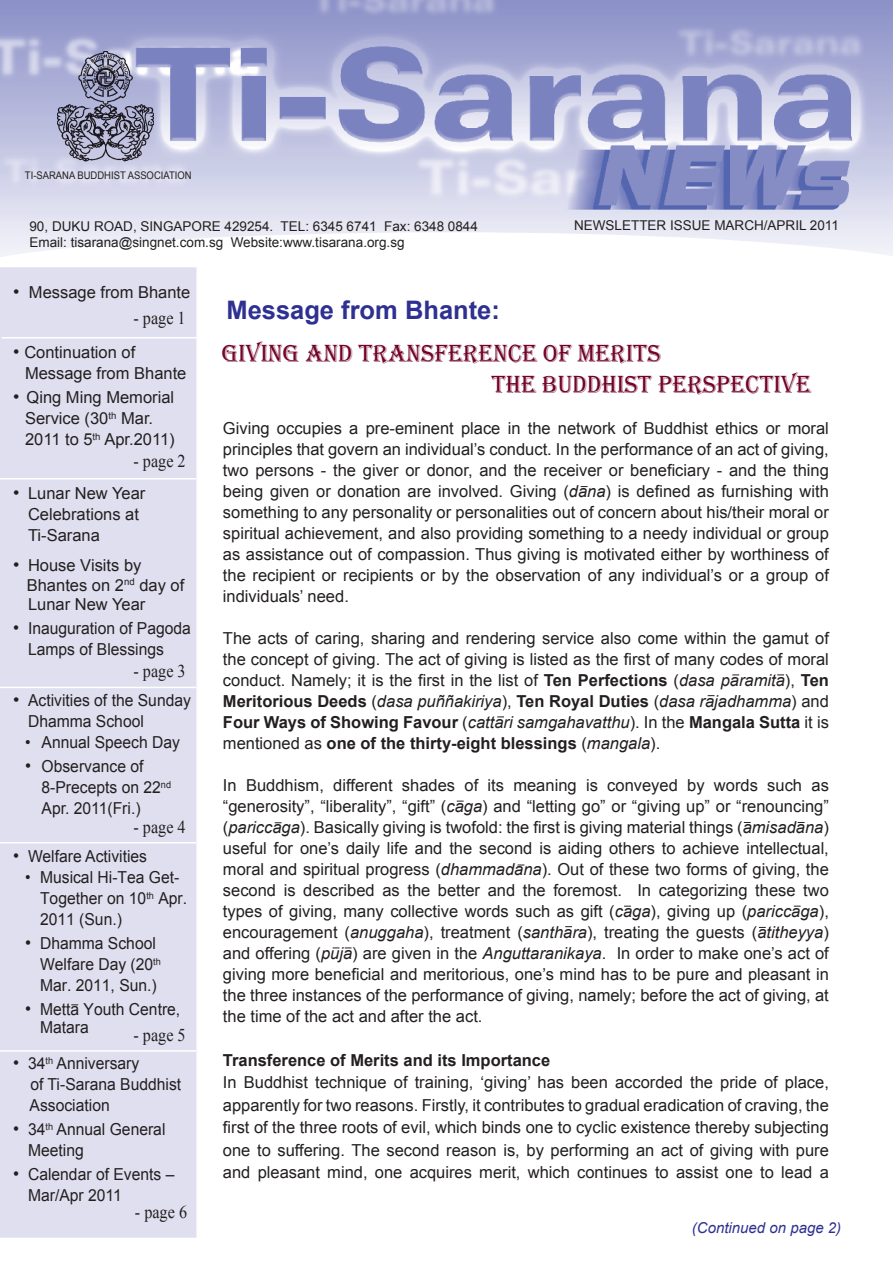
<style>
.page{position:relative;width:893px;height:1263px;background:#fff}
.page>*{position:absolute;margin:0;border:0;box-sizing:border-box;transform-origin:0 0}
.t1{font:25.5px/31.2px "Algerian";color:#72032a;scale:.95 1}
.t2{font:700 25.5px "Arial";color:#2e3092}
.t3{font:18px "Times New Roman";color:#231f20;scale:.9 1}
.t4{font:16.5px/21px "Arial";color:#231f20;text-align:justify}
.t5{font:16.5px/21px "Arial";color:#231f20;scale:.95 1}
.t6{font:700 16.5px "Arial";color:#231f20}
.t7{font:italic 15px "Arial";color:#2e3092}
.t8{font:13.5px/16.2px "Arial";color:#231f20}
.t9{font:10.5px "Arial";color:#231f20;scale:.9 1}
.s1{font-size:18px}
.s2{font-style:italic}
.s3{font-weight:700}
</style>
<div class="page">
<div style="left:0;top:267px;width:197px;height:971px;background:#e0dfef"></div>
<img style="left:0;top:0;width:893px;height:257px">
<img style="left:57px;top:52px;width:97px;height:109px">
<hr style="left:2px;top:337px;width:196px;height:1px;background:#fff">
<hr style="left:0;top:478px;width:196px;height:1px;background:#fff">
<hr style="left:0;top:687px;width:196px;height:1px;background:#fff">
<hr style="left:0;top:842px;width:196px;height:1px;background:#fff">
<hr style="left:0;top:1050px;width:196px;height:1px;background:#fff">
<p class="t9" style="left:25px;top:168px;width:187px">TI-SARANA BUDDHIST ASSOCIATION</p>
<p class="t8" style="left:29px;top:218px;width:450px">90, DUKU ROAD, SINGAPORE 429254. TEL: 6345 6741 Fax: 6348 0844<br>Email: tisarana@singnet.com.sg Website:www.tisarana.org.sg</p>
<p class="t8" style="left:574px;top:217px;width:266px">NEWSLETTER ISSUE MARCH/APRIL 2011</p>
<p class="t4" style="left:13px;top:282px;width:179px"><span class="s1">•</span> Message from Bhante</p>
<p class="t3" style="left:133px;top:306px;width:59px">- page 1</p>
<p class="t4" style="left:25px;top:342px;width:163px;text-indent:-12px"><span class="s1">•</span> Continuation of<br>Message from Bhante</p>
<p class="t4" style="left:25px;top:387px;width:151px;text-align:left;text-indent:-12px"><span class="s1">•</span> Qing Ming Memorial<br>Service (30<sup>th</sup> Mar.<br>2011 to 5<sup>th</sup> Apr.2011)</p>
<p class="t4" style="left:28px;top:483px;width:119px;text-align:left;text-indent:-15px"><span class="s1">•</span> Lunar New Year<br>Celebrations at<br>Ti-Sarana</p>
<p class="t4" style="left:27px;top:556px;width:159px;line-height:19.5px;text-align:left;text-indent:-14px"><span class="s1">•</span> House Visits by<br>Bhantes on 2<sup>nd</sup> day of<br>Lunar New Year</p>
<p class="t5" style="left:28px;top:618px;width:173px;text-indent:-15px"><span class="s1">•</span> Inauguration of Pagoda<br>Lamps of Blessings</p>
<p class="t5" style="left:28px;top:690px;width:173px;text-indent:-15px"><span class="s1">•</span> Activities of the Sunday<br>Dhamma School</p>
<p class="t5" style="left:25px;top:732px;width:165px">• Annual Speech Day</p>
<p class="t5" style="left:42px;top:756px;width:138px;text-indent:-16px"><span class="s1">•</span> Observance of<br>8-Precepts on 22<sup>nd<br></sup>Apr. 2011(Fri.)</p>
<p class="t5" style="left:13px;top:846px;width:143px"><span class="s1">•</span> Welfare Activities</p>
<p class="t5" style="left:40px;top:867px;width:156px;text-indent:-15px">• Musical Hi-Tea Get-<br>Together on 10<sup>th</sup> Apr.<br>2011 (Sun.)</p>
<p class="t5" style="left:40px;top:933px;width:129px;text-indent:-15px"><span class="s1">•</span> Dhamma School<br>Welfare Day (20<sup>th<br></sup>Mar. 2011, Sun.)</p>
<p class="t5" style="left:40px;top:1000px;width:149px;line-height:18px;text-indent:-15px"><span class="s1">•</span> Metta Youth Centre,<br>Matara</p>
<p class="t5" style="left:30px;top:1053px;width:161px;text-indent:-17px"><span class="s1">•</span> 34<sup>th</sup> Anniversary<br>of Ti-Sarana Buddhist<br>Association</p>
<p class="t5" style="left:28px;top:1119px;width:146px;text-indent:-15px"><span class="s1">•</span> 34<sup>th</sup> Annual General<br>Meeting</p>
<p class="t5" style="left:28px;top:1164px;width:156px;text-indent:-15px"><span class="s1">•</span> Calendar of Events –<br>Mar/Apr 2011</p>
<p class="t3" style="left:133px;top:449px;width:59px">- page 2</p>
<p class="t3" style="left:133px;top:659px;width:59px">- page 3</p>
<p class="t3" style="left:133px;top:815px;width:59px">- page 4</p>
<p class="t3" style="left:133px;top:1023px;width:59px">- page 5</p>
<p class="t3" style="left:135px;top:1200px;width:59px">- page 6</p>
<h1 class="t2" style="left:226px;top:293px;width:275px">Message from Bhante:</h1>
<h1 class="t1" style="left:492px;top:338px;width:338px;text-indent:-270px">GIVING AND TRANSFERENCE OF MERITS<br>THE BUDDHIST PERSPECTIVE</h1>
<p class="t4" style="left:223px;top:418px;width:607px">Giving occupies a pre-eminent place in the network of Buddhist ethics or moral principles that govern an individual’s conduct. In the performance of an act of giving, two persons - the giver or donor, and the receiver or beneficiary - and the thing being given or donation are involved. Giving (<span class="s2">dana</span>) is defined as furnishing with something to any personality or personalities out of concern about his/their moral or spiritual achievement, and also providing something to a needy individual or group as assistance out of compassion. Thus giving is motivated either by worthiness of the recipient or recipients or by the observation of any individual’s or a group of individuals’ need.</p>
<p class="t4" style="left:223px;top:628px;width:607px">The acts of caring, sharing and rendering service also come within the gamut of the concept of giving. The act of giving is listed as the first of many codes of moral conduct. Namely; it is the first in the list of <span class="s3">Ten Perfections</span> (<span class="s2">dasa paramita</span>), <span class="s3">Ten Meritorious Deeds</span> (<span class="s2">dasa puññakiriya</span>), <span class="s3">Ten Royal Duties</span> (<span class="s2">dasa rajadhamma</span>) and <span class="s3">Four Ways of Showing Favour</span> (<span class="s2">cattari samgahavatthu</span>). In the <span class="s3">Mangala Sutta</span> it is mentioned as <span class="s3">one of the thirty-eight blessings</span> (<span class="s2">mangala</span>).</p>
<p class="t4" style="left:223px;top:775px;width:607px">In Buddhism, different shades of its meaning is conveyed by words such as “generosity”, “liberality”, “gift” (<span class="s2">caga</span>) and “letting go” or “giving up” or “renouncing” (<span class="s2">pariccaga</span>). Basically giving is twofold: the first is giving material things (<span class="s2">amisadana</span>) useful for one’s daily life and the second is aiding others to achieve intellectual, moral and spiritual progress (<span class="s2">dhammadana</span>). Out of these two forms of giving, the second is described as the better and the foremost. In categorizing these two types of giving, many collective words such as gift (<span class="s2">caga</span>), giving up (<span class="s2">pariccaga</span>), encouragement (<span class="s2">anuggaha</span>), treatment (<span class="s2">santhara</span>), treating the guests (<span class="s2">atitheyya</span>) and offering (<span class="s2">puja</span>) are given in the <span class="s2">Anguttaranikaya</span>. In order to make one’s act of giving more beneficial and meritorious, one’s mind has to be pure and pleasant in the three instances of the performance of giving, namely; before the act of giving, at the time of the act and after the act.</p>
<p class="t6" style="left:223px;top:1049px;width:329px">Transference of Merits and its Importance</p>
<p class="t4" style="left:223px;top:1071px;width:607px;line-height:22.5px">In Buddhist technique of training, ‘giving’ has been accorded the pride of place, apparently for two reasons. Firstly, it contributes to gradual eradication of craving, the first of the three roots of evil, which binds one to cyclic existence thereby subjecting one to suffering. The second reason is, by performing an act of giving with pure and pleasant mind, one acquires merit, which continues to assist one to lead a</p>
<p class="t7" style="left:692px;top:1218px;width:151px">(Continued on page 2)</p>
</div>
